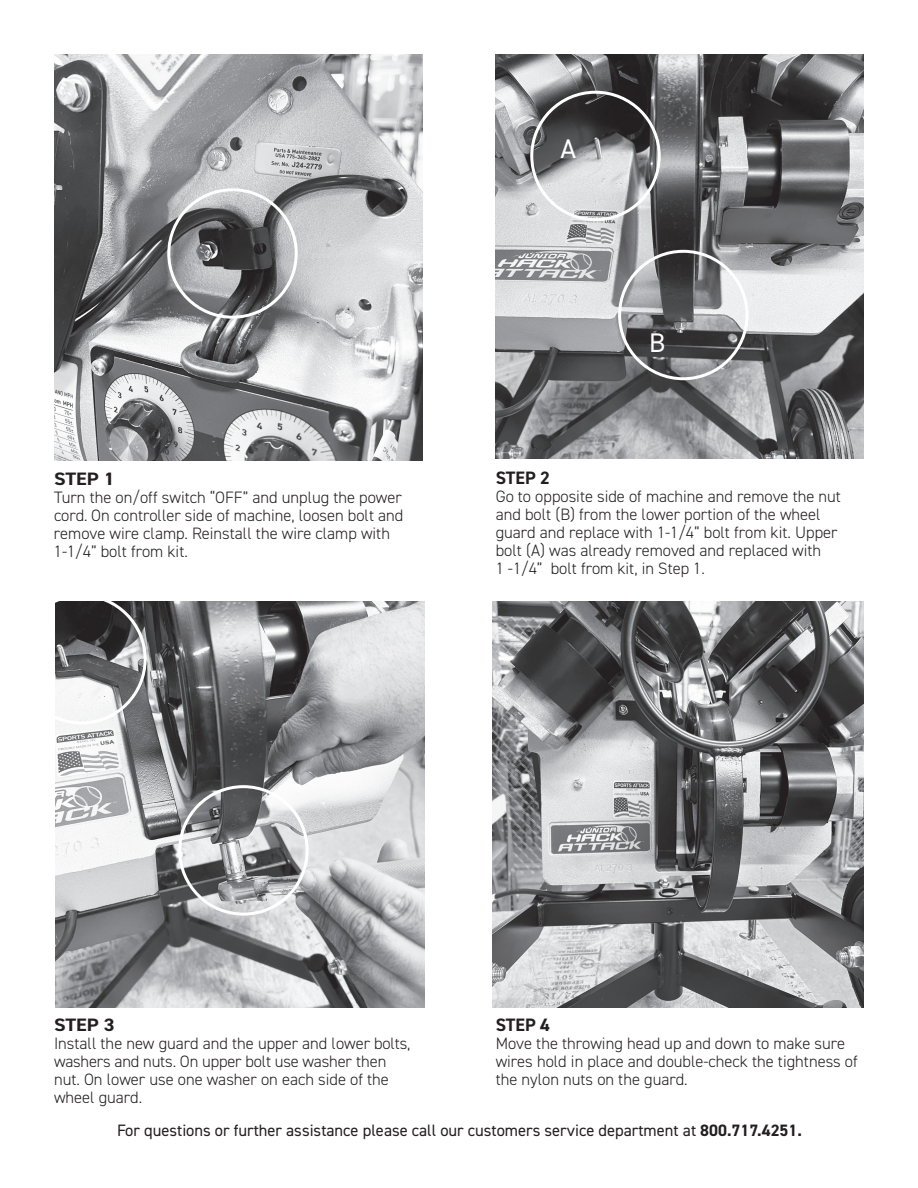
<style>
.page{position:relative;width:918px;height:1188px;background:#fff}
.page>*{position:absolute;margin:0;border:0;box-sizing:border-box;transform-origin:0 0}
.t1{font:27px "DIN2014";color:#fff}
.t2{font:700 18px "DIN2014";color:#231f20;scale:1.12 1}
.t3{font:700 18px "DIN2014";color:#231f20}
.t4{font:300 16.5px/18px "DIN2014";color:#231f20}
.t5{font:16.5px "DIN2014";color:#231f20}
.s1{font-weight:700}
</style>
<div class="page">
<img style="left:492px;top:602px;width:372px;height:406px">
<img style="left:55px;top:54px;width:367px;height:406px">
<img style="left:496px;top:54px;width:367px;height:405px">
<img style="left:56px;top:602px;width:369px;height:406px">
<div style="left:167px;top:188px;width:131px;height:131px;border:3px solid #fff;border-radius:50%"></div>
<div style="left:178px;top:785px;width:131px;height:131px;border:3px solid #fff;border-radius:50%"></div>
<div style="left:16px;top:594px;width:131px;height:130px;border:3px solid #fff;border-radius:50%"></div>
<div style="left:618px;top:250px;width:131px;height:130px;border:3px solid #fff;border-radius:50%"></div>
<div style="left:530px;top:91px;width:131px;height:130px;border:3px solid #fff;border-radius:50%"></div>
<p class="t2" style="left:54px;top:466px;width:56px">STEP 1</p>
<p class="t4" style="left:54px;top:488px;width:351px">Turn the on/off switch “OFF” and unplug the power cord. On controller side of machine, loosen bolt and remove wire clamp. Reinstall the wire clamp with 1-1/4” bolt from kit.</p>
<h1 class="t1" style="left:561px;top:132px;width:17px">A</h1>
<h1 class="t1" style="left:649px;top:325px;width:18px">B</h1>
<p class="t3" style="left:496px;top:466px;width:56px">STEP 2</p>
<p class="t4" style="left:496px;top:487px;width:347px">Go to opposite side of machine and remove the nut and bolt (B) from the lower portion of the wheel guard and replace with 1-1/4” bolt from kit. Upper bolt (A) was already removed and replaced with<br>1 -1/4” bolt from kit, in Step 1.</p>
<p class="t2" style="left:54px;top:1012px;width:56px">STEP 3</p>
<p class="t4" style="left:54px;top:1034px;width:358px">Install the new guard and the upper and lower bolts, washers and nuts. On upper bolt use washer then nut. On lower use one washer on each side of the wheel guard.</p>
<p class="t3" style="left:496px;top:1013px;width:56px">STEP 4</p>
<p class="t4" style="left:496px;top:1034px;width:364px">Move the throwing head up and down to make sure wires hold in place and double-check the tightness of the nylon nuts on the guard.</p>
<p class="t5" style="left:117px;top:1120px;width:686px">For questions or further assistance please call our customers service department at <span class="s1">800.717.4251.</span></p>
</div>
